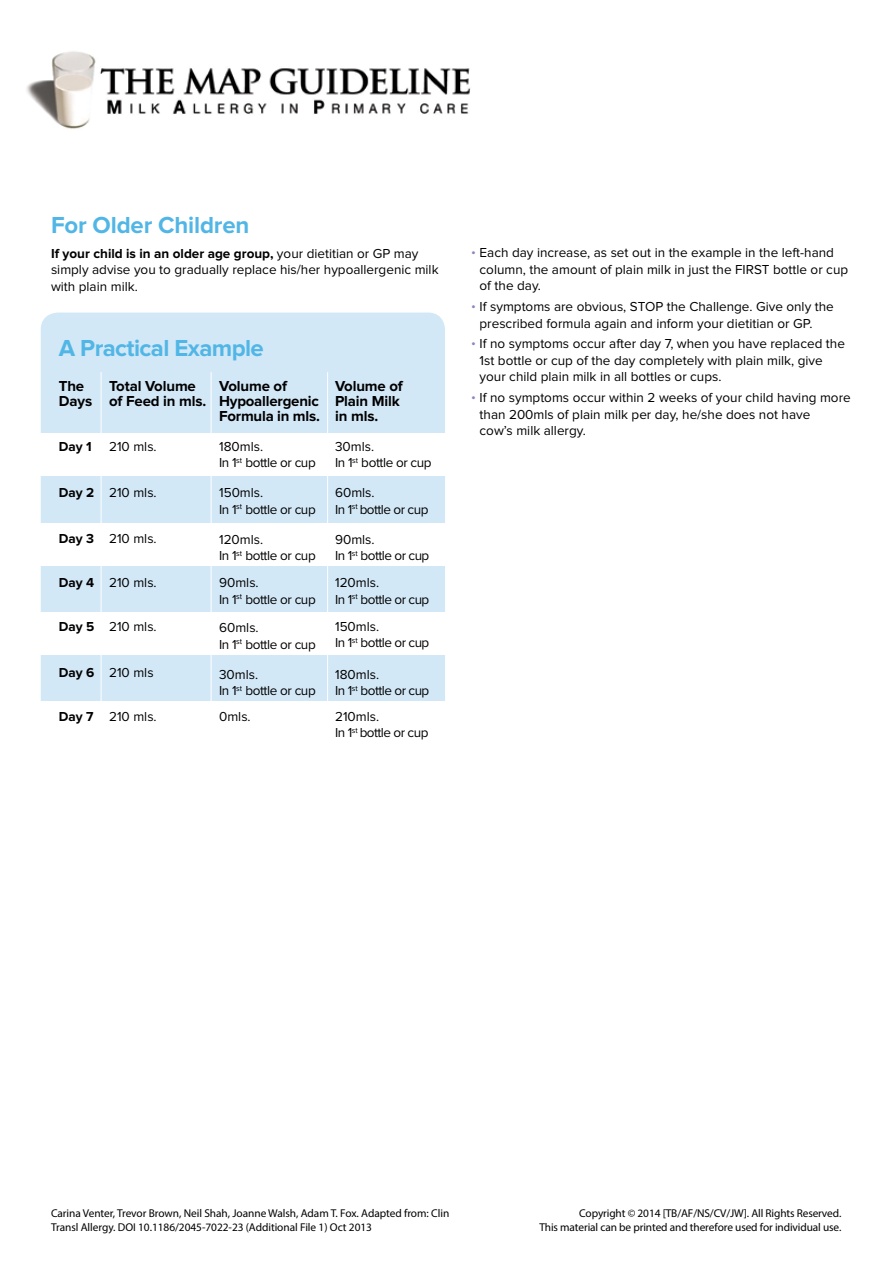
<style>
.page{position:relative;width:893px;height:1263px;background:#fff}
.page>*{position:absolute;margin:0;border:0;box-sizing:border-box;transform-origin:0 0}
.t1{font:700 24px "Proxima Nova";letter-spacing:-.025em;color:#51b6e6}
.t2{font:700 24px "Proxima Nova";letter-spacing:-.005em;color:#51b6e6}
.t3{font:700 15px/15px "Proxima Nova";letter-spacing:-.01em;color:#000}
.t4{font:13.5px/16.5px "Proxima Nova";color:#000}
.t5{font:13.5px/16.5px "Proxima Nova";letter-spacing:-.03em;color:#000}
.t6{font:13.5px/16.5px "Proxima Nova";letter-spacing:-.04em;color:#000}
.t7{font:700 13.5px "Proxima Nova";color:#000}
.t8{font:11.4px/13.6px "Myriad Pro";letter-spacing:-.01em;color:#000}
.s1{font-weight:700}
.s2{color:#9283be}
</style>
<div class="page">
<div style="left:41px;top:313px;width:404px;height:425px;background:#d3e8f7;border-radius:17px"></div>
<img style="left:26px;top:51px;width:445px;height:78px">
<div style="left:40px;top:523px;width:406px;height:43px;background:#fff"></div>
<div style="left:40px;top:434px;width:406px;height:42px;background:#fff"></div>
<div style="left:40px;top:701px;width:406px;height:43px;background:#fff"></div>
<div style="left:40px;top:612px;width:406px;height:42px;background:#fff"></div>
<hr style="left:101px;top:372px;width:1px;height:369px;background:#fff">
<hr style="left:211px;top:372px;width:1px;height:369px;background:#fff">
<hr style="left:327px;top:372px;width:1px;height:369px;background:#fff">
<h1 class="t2" style="left:51px;top:211px;width:200px">For Older Children</h1>
<p class="t4" style="left:51px;top:245px;width:389px"><span class="s1">If your child is in an older age group,</span> your dietitian or GP may simply advise you to gradually replace his/her hypoallergenic milk with plain milk.</p>
<h1 class="t1" style="left:59px;top:334px;width:207px">A Practical Example</h1>
<p class="t3" style="left:59px;top:379px;width:35px">The<br>Days</p>
<p class="t7" style="left:59px;top:438px;width:34px">Day 1</p>
<p class="t7" style="left:59px;top:485px;width:37px">Day 2</p>
<p class="t7" style="left:59px;top:531px;width:37px">Day 3</p>
<p class="t7" style="left:59px;top:575px;width:37px">Day 4</p>
<p class="t7" style="left:59px;top:619px;width:37px">Day 5</p>
<p class="t7" style="left:59px;top:665px;width:37px">Day 6</p>
<p class="t7" style="left:59px;top:709px;width:36px">Day 7</p>
<p class="t3" style="left:109px;top:379px;width:99px">Total Volume of Feed in mls.</p>
<p class="t4" style="left:109px;top:438px;width:49px">210 mls.</p>
<p class="t4" style="left:109px;top:485px;width:49px">210 mls.</p>
<p class="t4" style="left:109px;top:530px;width:49px">210 mls.</p>
<p class="t4" style="left:109px;top:575px;width:49px">210 mls.</p>
<p class="t4" style="left:109px;top:619px;width:49px">210 mls.</p>
<p class="t4" style="left:109px;top:665px;width:46px">210 mls</p>
<p class="t4" style="left:109px;top:709px;width:49px">210 mls.</p>
<p class="t3" style="left:219px;top:379px;width:102px">Volume of<br>Hypoallergenic<br>Formula in mls.</p>
<p class="t5" style="left:219px;top:438px;width:98px">180mls.<br>In 1<sup>st</sup> bottle or cup</p>
<p class="t5" style="left:219px;top:485px;width:98px">150mls.<br>In 1<sup>st</sup> bottle or cup</p>
<p class="t5" style="left:219px;top:531px;width:98px">120mls.<br>In 1<sup>st</sup> bottle or cup</p>
<p class="t5" style="left:219px;top:575px;width:98px">90mls.<br>In 1<sup>st</sup> bottle or cup</p>
<p class="t5" style="left:219px;top:620px;width:98px">60mls.<br>In 1<sup>st</sup> bottle or cup</p>
<p class="t5" style="left:219px;top:666px;width:98px">30mls.<br>In 1<sup>st</sup> bottle or cup</p>
<p class="t4" style="left:219px;top:708px;width:33px">0mls.</p>
<p class="t3" style="left:335px;top:379px;width:69px">Volume of<br>Plain Milk in mls.</p>
<p class="t5" style="left:335px;top:438px;width:98px">30mls.<br>In 1<sup>st</sup> bottle or cup</p>
<p class="t6" style="left:335px;top:485px;width:95px">60mls.<br>In 1<sup>st</sup> bottle or cup</p>
<p class="t6" style="left:335px;top:531px;width:96px">90mls.<br>In 1<sup>st</sup> bottle or cup</p>
<p class="t6" style="left:335px;top:575px;width:96px">120mls.<br>In 1<sup>st</sup> bottle or cup</p>
<p class="t6" style="left:335px;top:618px;width:96px">150mls.<br>In 1<sup>st</sup> bottle or cup</p>
<p class="t6" style="left:335px;top:666px;width:96px">180mls.<br>In 1<sup>st</sup> bottle or cup</p>
<p class="t6" style="left:335px;top:708px;width:95px">210mls.<br>In 1<sup>st</sup> bottle or cup</p>
<p class="t4" style="left:480px;top:245px;width:370px;text-indent:-8px"><span class="s2">•</span> Each day increase, as set out in the example in the left-hand column, the amount of plain milk in just the FIRST bottle or cup of the day.</p>
<p class="t4" style="left:480px;top:299px;width:356px;text-indent:-8px"><span class="s2">•</span> If symptoms are obvious, STOP the Challenge. Give only the prescribed formula again and inform your dietitian or GP.</p>
<p class="t4" style="left:480px;top:336px;width:367px;text-indent:-8px"><span class="s2">•</span> If no symptoms occur after day 7, when you have replaced the<br>1st bottle or cup of the day completely with plain milk, give your child plain milk in all bottles or cups.</p>
<p class="t4" style="left:480px;top:390px;width:373px;text-indent:-8px"><span class="s2">•</span> If no symptoms occur within 2 weeks of your child having more than 200mls of plain milk per day, he/she does not have<br>cow’s milk allergy.</p>
<p class="t8" style="left:51px;top:1206px;width:400px">Carina Venter, Trevor Brown, Neil Shah, Joanne Walsh, Adam T. Fox. Adapted from: Clin<br>Transl Allergy. DOI 10.1186/2045-7022-23 (Additional File 1) Oct 2013</p>
<p class="t8" style="left:539px;top:1206px;width:304px;text-align:right">Copyright © 2014 [TB/AF/NS/CV/JW]. All Rights Reserved.<br>This material can be printed and therefore used for individual use.</p>
</div>
